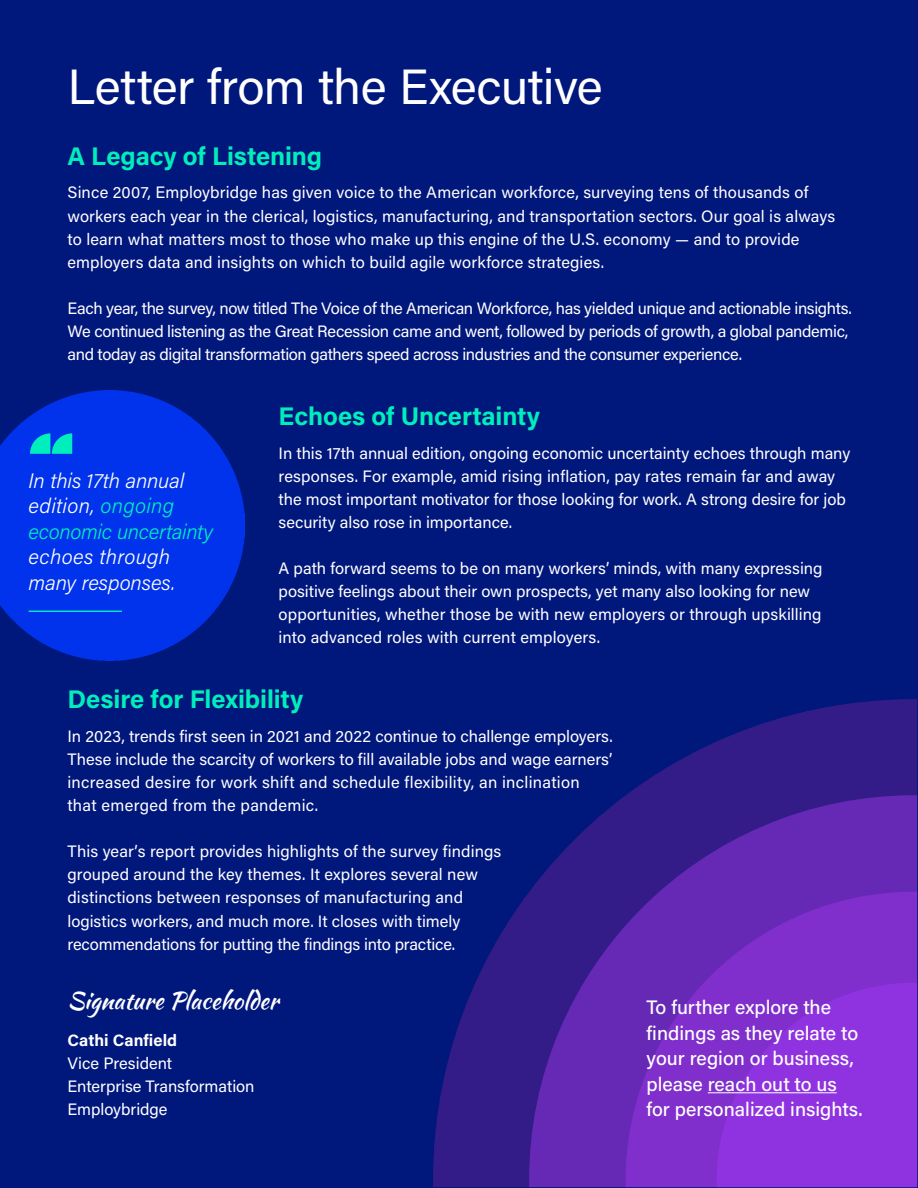
<style>
.page{position:relative;width:918px;height:1188px;background:#00177c}
.page>*{position:absolute;margin:0;border:0;box-sizing:border-box;transform-origin:0 0}
.Headline{font:49.5px "Acumin Pro";letter-spacing:-.01em;color:#fff}
.Subhead{font:700 25.5px "Acumin Pro";letter-spacing:-.005em;color:#0eb}
.Body_copy{font:24px "Kaushan Script";letter-spacing:-.005em;color:#fff}
.Callout__Style_1{font:italic 300 21px/25.5px "Acumin Pro";letter-spacing:-.005em;color:#fff}
.t1{font:500 19.5px/25.5px "Acumin Pro";color:#fff}
.Body_copy-2{font:16.5px/23.1px "Acumin Pro";color:#fff}
.Body_copy-3{font:16.5px/23.1px "Acumin Pro";letter-spacing:-.02em;color:#fff}
.Body_copy-4{font:700 16.5px "Acumin Pro";color:#fff}
.s1{color:#0eb}
</style>
<div class="page">
<img style="left:0;top:391px;width:245px;height:270px">
<svg style="left:30px;top:433px;width:42px;height:21px"></svg>
<hr style="left:29px;top:611px;width:93px;height:1px;background:#0eb">
<svg style="left:433px;top:699px;width:484px;height:488px"></svg>
<svg style="left:529px;top:795px;width:388px;height:392px;background:#4a229e"></svg>
<svg style="left:626px;top:892px;width:291px;height:295px;background:#752bc2"></svg>
<svg style="left:717px;top:983px;width:200px;height:204px;background:#8b32db"></svg>
<hr style="left:708px;top:1092px;width:129px;height:1px;background:#fff">
<p class="Headline" style="left:68px;top:52px;width:537px">Letter from the Executive</p>
<p class="Subhead" style="left:68px;top:138px;width:256px">A Legacy of Listening</p>
<p class="Body_copy-2" style="left:68px;top:180px;width:769px">Since 2007, Employbridge has given voice to the American workforce, surveying tens of thousands of workers each year in the clerical, logistics, manufacturing, and transportation sectors. Our goal is always to learn what matters most to those who make up this engine of the U.S. economy — and to provide employers data and insights on which to build agile workforce strategies.</p>
<p class="Body_copy-3" style="left:68px;top:296px;width:786px">Each year, the survey, now titled The Voice of the American Workforce, has yielded unique and actionable insights.<br>We continued listening as the Great Recession came and went, followed by periods of growth, a global pandemic, and today as digital transformation gathers speed across industries and the consumer experience.</p>
<p class="Callout__Style_1" style="left:29px;top:467px;width:186px">In this 17th annual edition, <span class="s1">ongoing economic uncertainty </span>echoes through many responses.</p>
<p class="Subhead" style="left:279px;top:398px;width:263px">Echoes of Uncertainty</p>
<p class="Body_copy-2" style="left:279px;top:441px;width:573px">In this 17th annual edition, ongoing economic uncertainty echoes through many responses. For example, amid rising inflation, pay rates remain far and away the most important motivator for those looking for work. A strong desire for job security also rose in importance.</p>
<p class="Body_copy-2" style="left:279px;top:556px;width:545px">A path forward seems to be on many workers’ minds, with many expressing positive feelings about their own prospects, yet many also looking for new opportunities, whether those be with new employers or through upskilling into advanced roles with current employers.</p>
<p class="Subhead" style="left:68px;top:681px;width:238px">Desire for Flexibility</p>
<p class="Body_copy-2" style="left:68px;top:724px;width:547px">In 2023, trends first seen in 2021 and 2022 continue to challenge employers.<br>These include the scarcity of workers to fill available jobs and wage earners’ increased desire for work shift and schedule flexibility, an inclination that emerged from the pandemic.</p>
<p class="Body_copy-2" style="left:68px;top:839px;width:435px">This year’s report provides highlights of the survey findings grouped around the key themes. It explores several new distinctions between responses of manufacturing and logistics workers, and much more. It closes with timely recommendations for putting the findings into practice.</p>
<p class="Body_copy" style="left:68px;top:983px;width:213px">Signature Placeholder</p>
<p class="Body_copy-4" style="left:68px;top:1029px;width:111px">Cathi Canfield</p>
<p class="Body_copy-2" style="left:68px;top:1051px;width:106px">Vice President</p>
<p class="Body_copy-2" style="left:68px;top:1074px;width:189px">Enterprise Transformation</p>
<p class="Body_copy-2" style="left:68px;top:1097px;width:102px">Employbridge</p>
<p class="t1" style="left:647px;top:994px;width:218px">To further explore the findings as they relate to your region or business, please reach out to us for personalized insights.</p>
</div>
